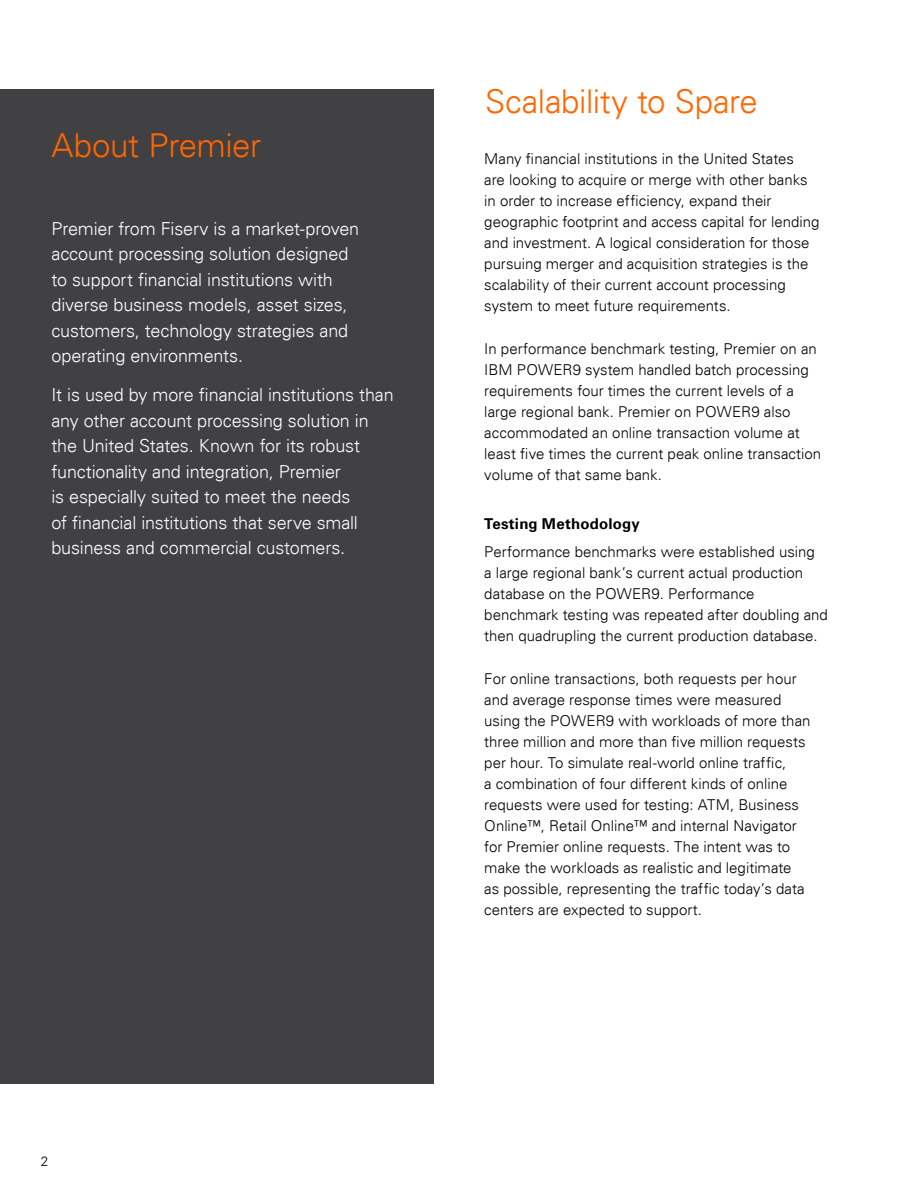
<style>
.page{position:relative;width:918px;height:1188px;background:#fff}
.page>*{position:absolute;margin:0;border:0;box-sizing:border-box;transform-origin:0 0}
.t1{font:300 33px "Univers For Fiserv 45";letter-spacing:-.01em;color:#f60}
.t2{font:300 18px/25.5px "Univers For Fiserv 45";letter-spacing:-.01em;color:#fff}
.t3{font:300 15px/21px "Univers For Fiserv 45";color:#000}
.t4{font:700 15px "Univers For Fiserv 65";letter-spacing:.01em;color:#000}
.t5{font:300 13.5px "Univers For Fiserv 45";color:#000}
</style>
<div class="page">
<div style="left:0;top:89px;width:434px;height:995px;background:#414042"></div>
<h1 class="t1" style="left:51px;top:125px;width:211px">About Premier</h1>
<p class="t2" style="left:51px;top:216px;width:309px">Premier from Fiserv is a market-proven account processing solution designed to support financial institutions with diverse business models, asset sizes, customers, technology strategies and operating environments.</p>
<p class="t2" style="left:51px;top:382px;width:344px">It is used by more financial institutions than any other account processing solution in the United States. Known for its robust functionality and integration, Premier<br>is especially suited to meet the needs<br>of financial institutions that serve small business and commercial customers.</p>
<h1 class="t1" style="left:485px;top:82px;width:274px">Scalability to Spare</h1>
<p class="t3" style="left:484px;top:148px;width:337px">Many financial institutions in the United States<br>are looking to acquire or merge with other banks in order to increase efficiency, expand their geographic footprint and access capital for lending and investment. A logical consideration for those pursuing merger and acquisition strategies is the scalability of their current account processing system to meet future requirements.</p>
<p class="t3" style="left:484px;top:339px;width:339px">In performance benchmark testing, Premier on an IBM POWER9 system handled batch processing requirements four times the current levels of a large regional bank. Premier on POWER9 also accommodated an online transaction volume at least five times the current peak online transaction volume of that same bank.</p>
<p class="t4" style="left:484px;top:515px;width:157px">Testing Methodology</p>
<p class="t3" style="left:484px;top:541px;width:345px">Performance benchmarks were established using<br>a large regional bank’s current actual production database on the POWER9. Performance benchmark testing was repeated after doubling and then quadrupling the current production database.</p>
<p class="t3" style="left:484px;top:669px;width:328px">For online transactions, both requests per hour and average response times were measured using the POWER9 with workloads of more than three million and more than five million requests per hour. To simulate real-world online traffic,<br>a combination of four different kinds of online requests were used for testing: ATM, Business Online™, Retail Online™ and internal Navigator for Premier online requests. The intent was to make the workloads as realistic and legitimate<br>as possible, representing the traffic today’s data centers are expected to support.</p>
<p class="t5" style="left:41px;top:1153px;width:9px">2</p>
</div>
